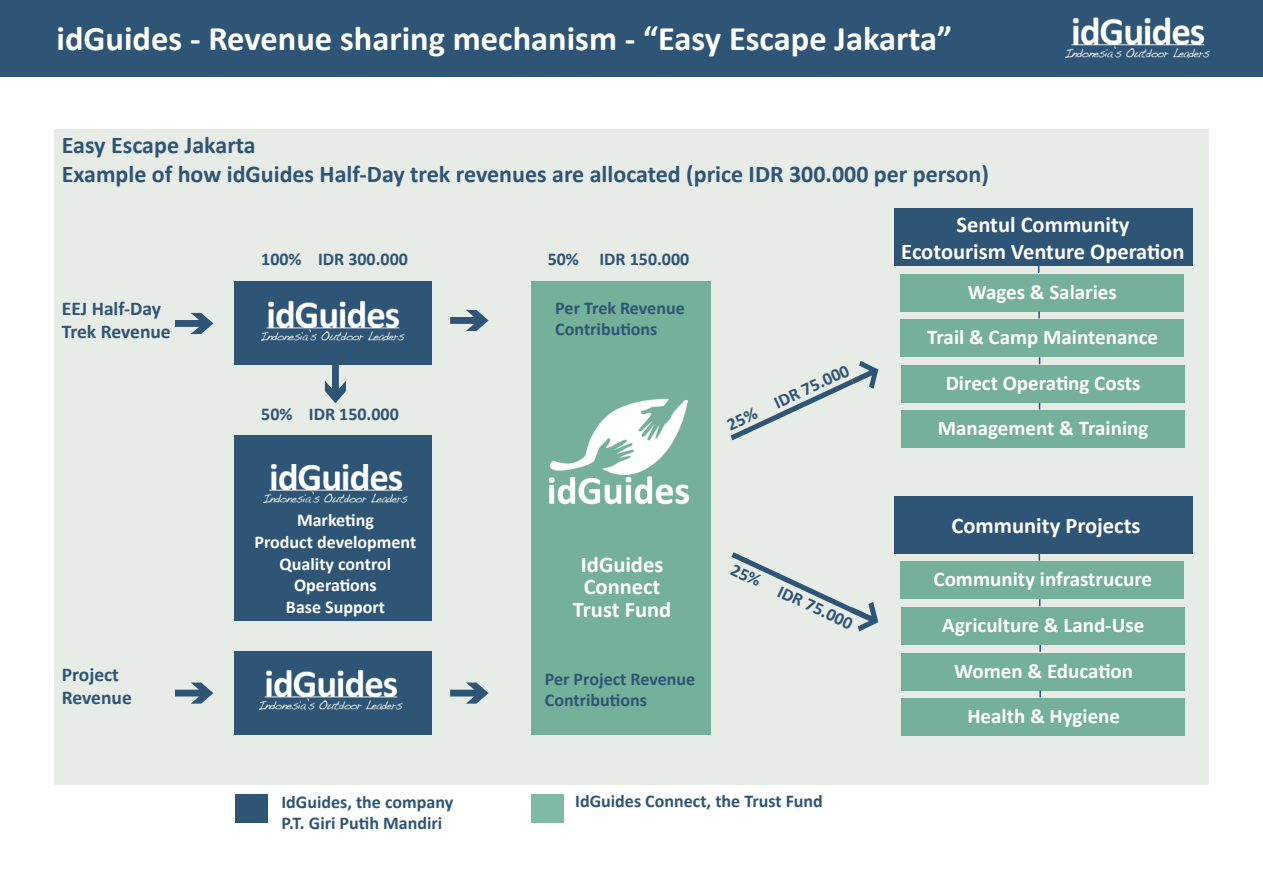
<style>
.page{position:relative;width:1263px;height:893px;background:#fff}
.page>*{position:absolute;margin:0;border:0;box-sizing:border-box;transform-origin:0 0}
.t1{font:700 34.5px "Calibri";color:#fff}
.t2{font:700 24px "Calibri";color:#2e5576}
.t3{font:700 22.5px "Calibri";color:#fff}
.t4{font:700 21px "Calibri";color:#fff}
.t5{font:700 19.5px/23.4px "Calibri";color:#2e5576}
.t6{font:700 18px/21.6px "Calibri";color:#2e5576}
.t7{font:700 18px "Calibri";color:#fff}
</style>
<div class="page">
<div style="left:55px;top:129px;width:1154px;height:656px;background:#e8ece7"></div>
<div style="left:235px;top:651px;width:197px;height:84px;background:#2e5576"></div>
<div style="left:235px;top:435px;width:197px;height:186px;background:#2e5576"></div>
<img style="left:263px;top:464px;width:145px;height:40px">
<div style="left:531px;top:282px;width:179px;height:453px;background:#74b09a"></div>
<svg style="left:175px;top:312px;width:39px;height:22px"></svg>
<svg style="left:450px;top:309px;width:39px;height:22px"></svg>
<svg style="left:731px;top:552px;width:148px;height:80px"></svg>
<svg style="left:730px;top:360px;width:149px;height:81px"></svg>
<div style="left:894px;top:496px;width:298px;height:58px;background:#2e5576"></div>
<svg style="left:1038px;top:554px;width:2px;height:7px"></svg>
<div style="left:901px;top:561px;width:283px;height:38px;background:#74b09a"></div>
<svg style="left:324px;top:365px;width:22px;height:39px"></svg>
<div style="left:0;top:0;width:1263px;height:77px;background:#2e5576"></div>
<img style="left:1065px;top:17px;width:145px;height:41px">
<div style="left:235px;top:282px;width:197px;height:83px;background:#2e5576"></div>
<img style="left:261px;top:300px;width:144px;height:41px">
<img style="left:259px;top:669px;width:144px;height:41px">
<svg style="left:175px;top:682px;width:39px;height:22px"></svg>
<img style="left:548px;top:398px;width:142px;height:107px">
<svg style="left:450px;top:682px;width:39px;height:22px"></svg>
<div style="left:894px;top:208px;width:298px;height:58px;background:#2e5576"></div>
<div style="left:901px;top:607px;width:283px;height:38px;background:#74b09a"></div>
<svg style="left:1039px;top:645px;width:2px;height:7px"></svg>
<div style="left:902px;top:653px;width:283px;height:37px;background:#74b09a"></div>
<svg style="left:1039px;top:690px;width:2px;height:7px"></svg>
<div style="left:902px;top:698px;width:283px;height:38px;background:#74b09a"></div>
<div style="left:900px;top:274px;width:283px;height:38px;background:#74b09a"></div>
<svg style="left:1038px;top:312px;width:2px;height:6px"></svg>
<div style="left:901px;top:319px;width:283px;height:38px;background:#74b09a"></div>
<div style="left:901px;top:365px;width:283px;height:38px;background:#74b09a"></div>
<div style="left:901px;top:410px;width:283px;height:38px;background:#74b09a"></div>
<div style="left:235px;top:794px;width:33px;height:29px;background:#2e5576"></div>
<div style="left:531px;top:794px;width:32px;height:29px;background:#80baa6"></div>
<p class="t1" style="left:57px;top:16px;width:897px">idGuides - Revenue sharing mechanism - “Easy Escape Jakarta”</p>
<p class="t2" style="left:62px;top:129px;width:196px">Easy Escape Jakarta</p>
<p class="t2" style="left:62px;top:158px;width:928px">Example of how idGuides Half-Day trek revenues are allocated (price IDR 300.000 per person)</p>
<p class="t5" style="left:62px;top:297px;width:110px">EEJ Half-Day<br>Trek Revenue</p>
<p class="t5" style="left:62px;top:663px;width:59px">Project</p>
<p class="t5" style="left:62px;top:686px;width:72px">Revenue</p>
<p class="t6" style="left:261px;top:248px;width:148px">100% IDR 300.000</p>
<p class="t6" style="left:548px;top:249px;width:143px">50% IDR 150.000</p>
<p class="t6" style="left:261px;top:403px;width:139px">50% IDR 150.000</p>
<p class="t7" style="left:297px;top:509px;width:78px">Marketing</p>
<p class="t7" style="left:254px;top:531px;width:163px">Product development</p>
<p class="t7" style="left:280px;top:552px;width:113px">Quality control</p>
<p class="t7" style="left:294px;top:574px;width:84px">Operations</p>
<p class="t7" style="left:286px;top:595px;width:101px">Base Support</p>
<p class="t6" style="left:281px;top:791px;width:173px">IdGuides, the company</p>
<p class="t6" style="left:281px;top:812px;width:162px">P.T. Giri Putih Mandiri</p>
<p class="t6" style="left:555px;top:297px;width:131px">Per Trek Revenue<br>Contributions</p>
<p class="t6" style="left:723px;top:416px;width:134px;rotate:-25deg">25% IDR 75.000</p>
<p class="t3" style="left:581px;top:550px;width:84px">IdGuides</p>
<p class="t3" style="left:584px;top:572px;width:78px">Connect</p>
<p class="t3" style="left:573px;top:595px;width:100px">Trust Fund</p>
<p class="t6" style="left:545px;top:668px;width:152px">Per Project Revenue<br>Contributions</p>
<p class="t6" style="left:736px;top:558px;width:134px;rotate:25deg">25% IDR 75.000</p>
<p class="t6" style="left:575px;top:791px;width:249px">IdGuides Connect, the Trust Fund</p>
<p class="t3" style="left:956px;top:210px;width:175px">Sentul Community</p>
<p class="t3" style="left:901px;top:237px;width:285px">Ecotourism Venture Operation</p>
<p class="t4" style="left:968px;top:278px;width:151px">Wages &amp; Salaries</p>
<p class="t4" style="left:927px;top:324px;width:232px">Trail &amp; Camp Maintenance</p>
<p class="t4" style="left:946px;top:370px;width:196px">Direct Operating Costs</p>
<p class="t4" style="left:938px;top:415px;width:212px">Management &amp; Training</p>
<p class="t3" style="left:951px;top:511px;width:190px">Community Projects</p>
<p class="t4" style="left:933px;top:566px;width:220px">Community infrastrucure</p>
<p class="t4" style="left:942px;top:611px;width:204px">Agriculture &amp; Land-Use</p>
<p class="t4" style="left:954px;top:657px;width:180px">Women &amp; Education</p>
<p class="t4" style="left:967px;top:703px;width:154px">Health &amp; Hygiene</p>
</div>
